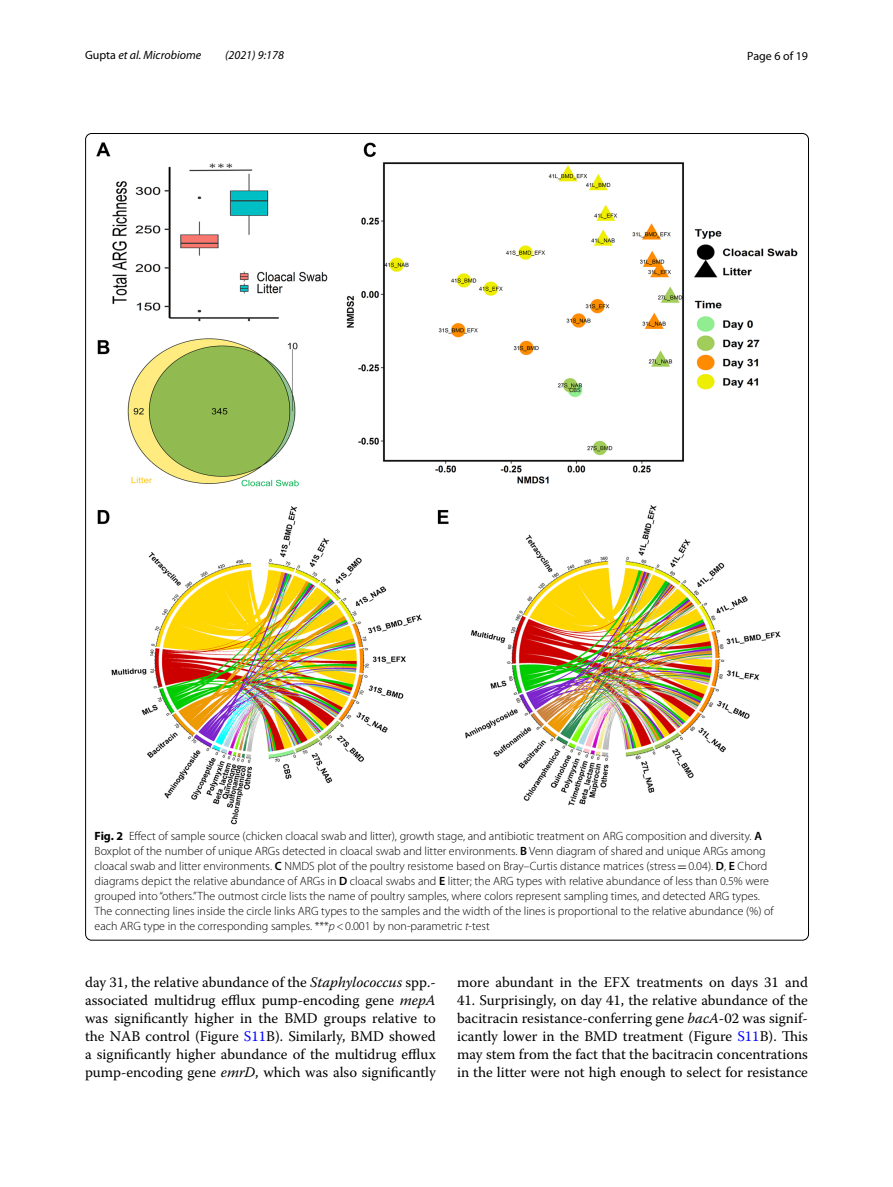
<style>
.page{position:relative;width:893px;height:1187px;background:#fff}
.page>*{position:absolute;margin:0;border:0;box-sizing:border-box;transform-origin:0 0}
.t1{font:14.7px/18px "Warnock Pro";color:#000;text-align:justify}
.t2{font:300 12px/15px "Myriad Pro";color:#000}
.t3{font:italic 12px "Myriad Pro";color:#000}
.t4{font:12px "Myriad Pro";color:#000}
.s1{font-style:normal}
.s2{font-weight:700}
.s3{font-weight:600}
.s4{font-family:"MTSY";font-weight:400}
.s5{font-style:italic}
.s6{color:#00f}
</style>
<div class="page">
<img style="left:97px;top:142px;width:700px;height:682px">
<p class="t3" style="left:85px;top:48px;width:118px"><span class="s1">Gupta</span> et al. Microbiome</p>
<p class="t3" style="left:225px;top:48px;width:60px">(2021) 9:178</p>
<p class="t4" style="left:747px;top:48px;width:62px">Page 6 of 19</p>
<p class="t2" style="left:95px;top:828px;width:681px"><span class="s2">Fig. 2</span> Effect of sample source (chicken cloacal swab and litter), growth stage, and antibiotic treatment on ARG composition and diversity. <span class="s3">A </span>Boxplot of the number of unique ARGs detected in cloacal swab and litter environments. <span class="s3">B</span> Venn diagram of shared and unique ARGs among cloacal swab and litter environments. <span class="s3">C</span> NMDS plot of the poultry resistome based on Bray–Curtis distance matrices (stress<span class="s4">=</span>0.04). <span class="s3">D</span>, <span class="s3">E</span> Chord diagrams depict the relative abundance of ARGs in <span class="s3">D</span> cloacal swabs and <span class="s3">E</span> litter; the ARG types with relative abundance of less than 0.5% were grouped into “others.” The outmost circle lists the name of poultry samples, where colors represent sampling times, and detected ARG types.<br>The connecting lines inside the circle links ARG types to the samples and the width of the lines is proportional to the relative abundance (%) of each ARG type in the corresponding samples. ***<span class="s5">p</span>&lt;0.001 by non-parametric <span class="s5">t</span>-test</p>
<p class="t1" style="left:85px;top:973px;width:352px">day 31, the relative abundance of the <span class="s5">Staphylococcus</span> spp.- associated multidrug efflux pump-encoding gene <span class="s5">mepA </span>was significantly higher in the BMD groups relative to the NAB control (Figure <span class="s6">S11</span>B). Similarly, BMD showed a significantly higher abundance of the multidrug efflux pump-encoding gene <span class="s5">emrD</span>, which was also significantly</p>
<p class="t1" style="left:457px;top:973px;width:352px">more abundant in the EFX treatments on days 31 and</p>
<p class="t1" style="left:457px;top:991px;width:352px">41. Surprisingly, on day 41, the relative abundance of the bacitracin resistance-conferring gene <span class="s5">bacA</span>-02 was signif&shy;icantly lower in the BMD treatment (Figure <span class="s6">S11</span>B). This may stem from the fact that the bacitracin concentrations in the litter were not high enough to select for resistance</p>
</div>
